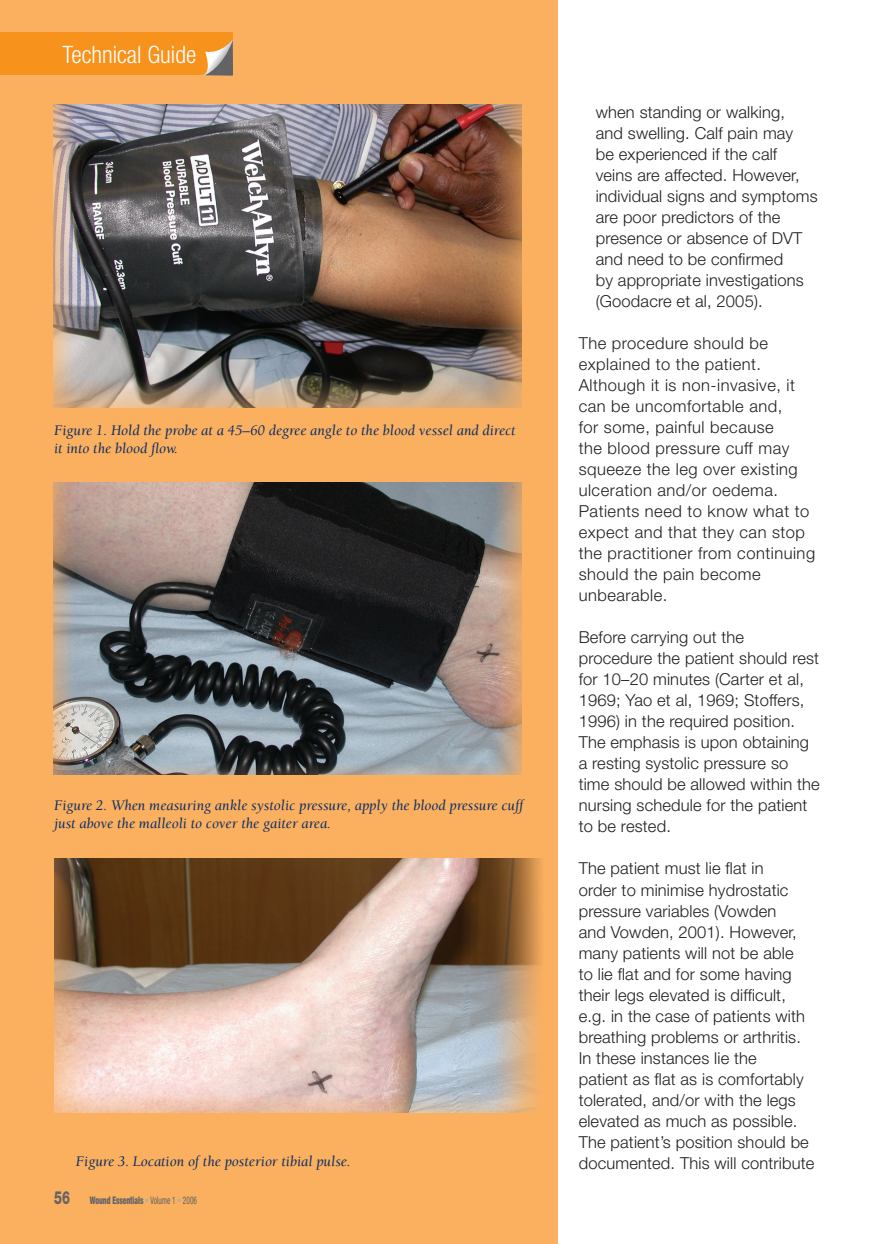
<style>
.page{position:relative;width:874px;height:1244px;background:#fff}
.page>*{position:absolute;margin:0;border:0;box-sizing:border-box;transform-origin:0 0}
.t1{font:300 condensed 24px "Helvetica Neue";color:#fff}
.t2{font:300 16.5px/21px "Helvetica Neue";letter-spacing:.01em;color:#231f20}
.t3{font:300 16.5px/21px "Helvetica Neue";letter-spacing:.03em;color:#231f20}
.t4{font:italic 15px/18px "Berkeley";color:#0f2d65}
.t5{font:900 condensed 10.5px "Helvetica Neue";color:#636366;scale:.7 1}
.s1{font-weight:800;font-stretch:normal;font-size:18px}
.s2{font-weight:400;color:#adaeb2}
.s3{font-weight:400}
</style>
<div class="page">
<div style="left:0;top:0;width:557px;height:1243px;background:#fab05f"></div>
<img style="left:54px;top:105px;width:467px;height:302px">
<img style="left:54px;top:482px;width:467px;height:292px">
<div style="left:0;top:33px;width:233px;height:42px;background:#f7931d"></div>
<svg style="left:204px;top:39px;width:29px;height:36px"></svg>
<img style="left:54px;top:858px;width:487px;height:254px">
<h1 class="t1" style="left:63px;top:41px;width:135px">Technical Guide</h1>
<p class="t4" style="left:54px;top:422px;width:463px">Figure 1. Hold the probe at a 45–60 degree angle to the blood vessel and direct it into the blood flow.</p>
<p class="t4" style="left:54px;top:796px;width:470px">Figure 2. When measuring ankle systolic pressure, apply the blood pressure cuff just above the malleoli to cover the gaiter area.</p>
<p class="t4" style="left:76px;top:1152px;width:276px">Figure 3. Location of the posterior tibial pulse.</p>
<p class="t5" style="left:54px;top:1193px;width:206px"><span class="s1">56</span> Wound Essentials <span class="s2">•</span> <span class="s3">Volume 1</span> <span class="s2">•</span> <span class="s3">2006</span></p>
<p class="t2" style="left:595px;top:101px;width:223px">when standing or walking,<br>and swelling. Calf pain may<br>be experienced if the calf veins are affected. However, individual signs and symptoms are poor predictors of the presence or absence of DVT and need to be confirmed<br>by appropriate investigations (Goodacre et al, 2005).</p>
<p class="t3" style="left:578px;top:332px;width:238px">The procedure should be explained to the patient.<br>Although it is non-invasive, it can be uncomfortable and,<br>for some, painful because<br>the blood pressure cuff may squeeze the leg over existing ulceration and/or oedema.<br>Patients need to know what to expect and that they can stop the practitioner from continuing should the pain become unbearable.</p>
<p class="t2" style="left:578px;top:626px;width:243px">Before carrying out the procedure the patient should rest for 10–20 minutes (Carter et al,<br>1969; Yao et al, 1969; Stoffers,<br>1996) in the required position.<br>The emphasis is upon obtaining a resting systolic pressure so time should be allowed within the nursing schedule for the patient to be rested.</p>
<p class="t2" style="left:578px;top:857px;width:237px">The patient must lie flat in<br>order to minimise hydrostatic pressure variables (Vowden<br>and Vowden, 2001). However, many patients will not be able<br>to lie flat and for some having their legs elevated is difficult, e.g. in the case of patients with breathing problems or arthritis.<br>In these instances lie the<br>patient as flat as is comfortably tolerated, and/or with the legs elevated as much as possible.<br>The patient’s position should be documented. This will contribute</p>
</div>
